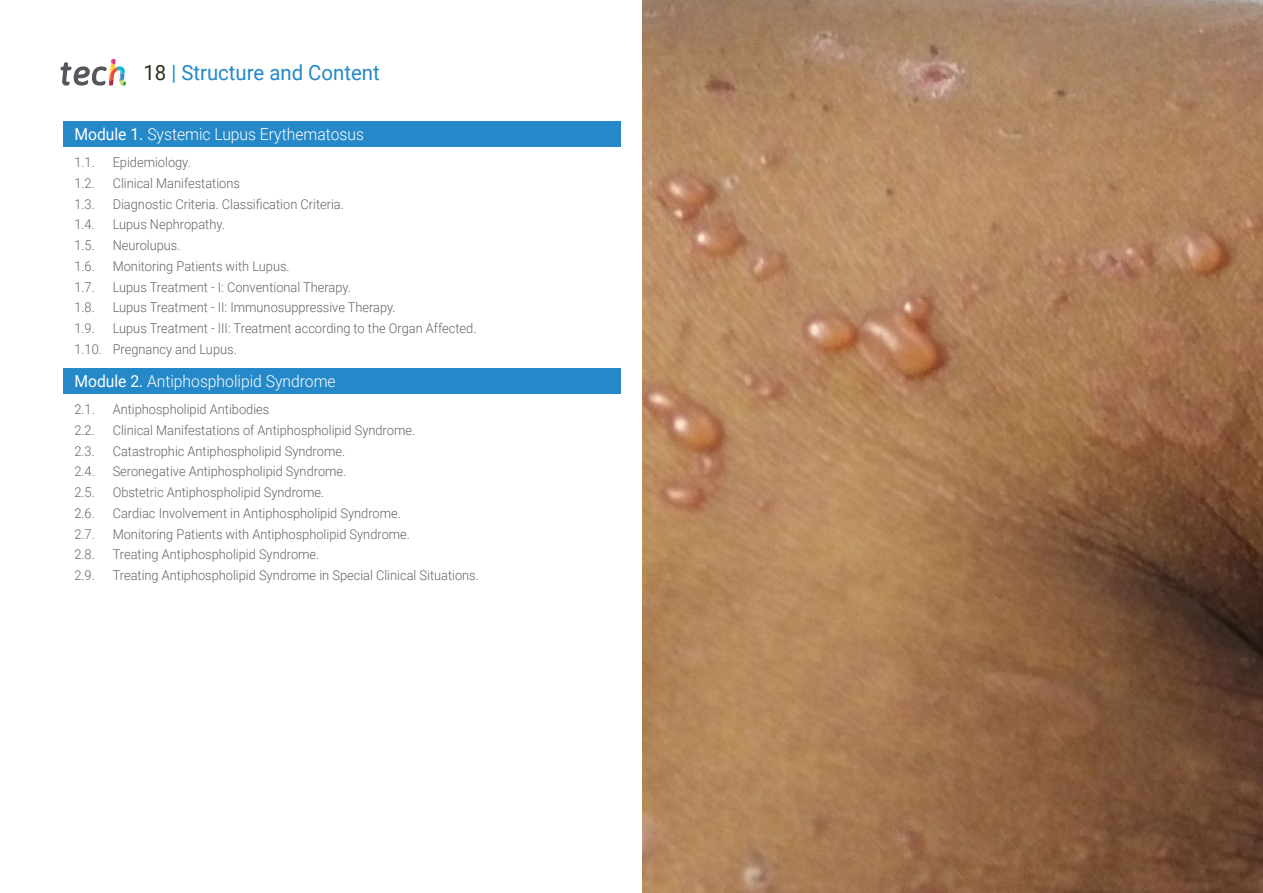
<style>
.page{position:relative;width:1263px;height:893px;background:#fff}
.page>*{position:absolute;margin:0;border:0;box-sizing:border-box;transform-origin:0 0}
.t1{font:21px "Roboto";color:#2488c9}
.t2{font:300 16.5px "Roboto";color:#fff;scale:.95 1}
.t3{font:300 13.5px/20.7px "Roboto";color:#61646a;scale:.95 1}
.s1{color:#312e20}
.s2{font-weight:400}
</style>
<div class="page">
<div style="left:63px;top:121px;width:558px;height:25px;background:#2488c9"></div>
<div style="left:63px;top:368px;width:558px;height:26px;background:#2488c9"></div>
<img style="left:642px;top:0;width:621px;height:893px">
<svg style="left:61px;top:59px;width:65px;height:27px"></svg>
<h1 class="t1" style="left:144px;top:57px;width:238px"><span class="s1">18</span> | Structure and Content</h1>
<p class="t2" style="left:74px;top:123px;width:306px"><span class="s2">Module 1.</span> Systemic Lupus Erythematosus</p>
<p class="t3" style="left:74px;top:151px;width:23px">1.1.</p>
<p class="t3" style="left:113px;top:151px;width:84px">Epidemiology.</p>
<p class="t3" style="left:74px;top:172px;width:23px">1.2.</p>
<p class="t3" style="left:113px;top:172px;width:135px">Clinical Manifestations</p>
<p class="t3" style="left:74px;top:193px;width:23px">1.3.</p>
<p class="t3" style="left:113px;top:193px;width:245px">Diagnostic Criteria. Classification Criteria.</p>
<p class="t3" style="left:74px;top:214px;width:23px">1.4.</p>
<p class="t3" style="left:113px;top:214px;width:120px">Lupus Nephropathy.</p>
<p class="t3" style="left:74px;top:234px;width:23px">1.5.</p>
<p class="t3" style="left:113px;top:234px;width:73px">Neurolupus.</p>
<p class="t3" style="left:74px;top:255px;width:23px">1.6.</p>
<p class="t3" style="left:113px;top:255px;width:188px">Monitoring Patients with Lupus.</p>
<p class="t3" style="left:74px;top:276px;width:23px">1.7.</p>
<p class="t3" style="left:113px;top:276px;width:252px">Lupus Treatment - I: Conventional Therapy.</p>
<p class="t3" style="left:74px;top:297px;width:23px">1.8.</p>
<p class="t3" style="left:113px;top:297px;width:299px">Lupus Treatment - II: Immunosuppressive Therapy.</p>
<p class="t3" style="left:74px;top:317px;width:23px">1.9.</p>
<p class="t3" style="left:74px;top:317px;width:425px;text-indent:38px">Lupus Treatment - III: Treatment according to the Organ Affected.<br>1.10. Pregnancy and Lupus.</p>
<p class="t2" style="left:74px;top:370px;width:277px"><span class="s2">Module 2.</span> Antiphospholipid Syndrome</p>
<p class="t3" style="left:74px;top:398px;width:23px">2.1.</p>
<p class="t3" style="left:113px;top:398px;width:166px">Antiphospholipid Antibodies</p>
<p class="t3" style="left:74px;top:419px;width:23px">2.2.</p>
<p class="t3" style="left:113px;top:419px;width:320px">Clinical Manifestations of Antiphospholipid Syndrome.</p>
<p class="t3" style="left:74px;top:440px;width:23px">2.3.</p>
<p class="t3" style="left:113px;top:440px;width:246px">Catastrophic Antiphospholipid Syndrome.</p>
<p class="t3" style="left:74px;top:461px;width:23px">2.4.</p>
<p class="t3" style="left:113px;top:461px;width:247px">Seronegative Antiphospholipid Syndrome.</p>
<p class="t3" style="left:74px;top:481px;width:23px">2.5.</p>
<p class="t3" style="left:113px;top:481px;width:224px">Obstetric Antiphospholipid Syndrome.</p>
<p class="t3" style="left:74px;top:502px;width:23px">2.6.</p>
<p class="t3" style="left:113px;top:502px;width:305px">Cardiac Involvement in Antiphospholipid Syndrome.</p>
<p class="t3" style="left:74px;top:523px;width:23px">2.7.</p>
<p class="t3" style="left:113px;top:523px;width:314px">Monitoring Patients with Antiphospholipid Syndrome.</p>
<p class="t3" style="left:74px;top:544px;width:23px">2.8.</p>
<p class="t3" style="left:113px;top:544px;width:219px">Treating Antiphospholipid Syndrome.</p>
<p class="t3" style="left:74px;top:564px;width:23px">2.9.</p>
<p class="t3" style="left:113px;top:564px;width:387px">Treating Antiphospholipid Syndrome in Special Clinical Situations.</p>
</div>
